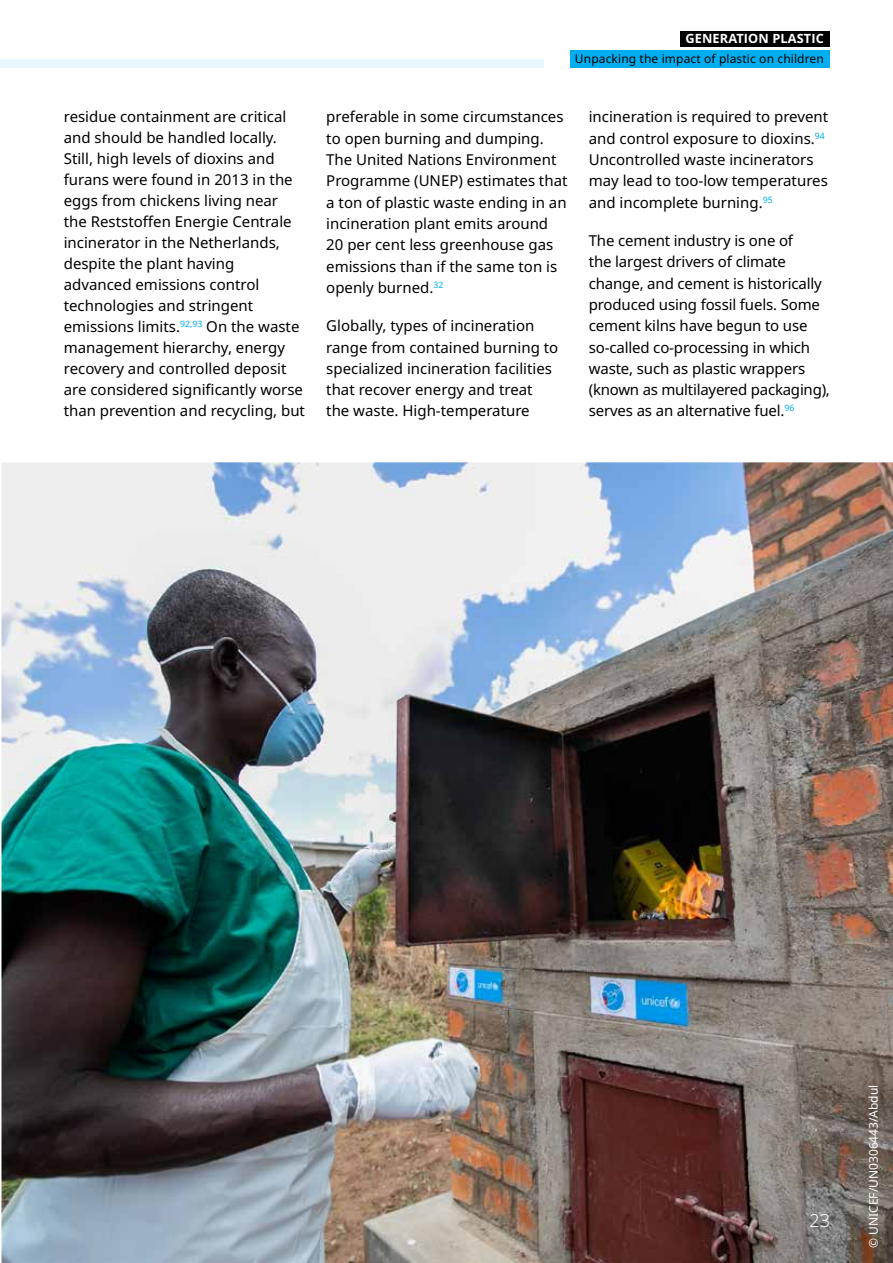
<style>
.page{position:relative;width:893px;height:1263px;background:#fff}
.page>*{position:absolute;margin:0;border:0;box-sizing:border-box;transform-origin:0 0}
.t1{font:300 18px "Noto Sans";color:#fff}
.t2{font:15px/21.3px "Noto Sans";color:#000}
.t3{font:700 12.75px "Noto Sans";letter-spacing:.01em;color:#fff}
.t4{font:12px "Noto Sans";letter-spacing:.01em;color:#000}
.t5{font:12px "Noto Sans";color:#fff}
</style>
<div class="page">
<div style="left:0;top:59px;width:543px;height:9px;background:#e6f7fd"></div>
<div style="left:680px;top:31px;width:149px;height:15px;background:#000"></div>
<div style="left:570px;top:51px;width:259px;height:17px;background:#00aeef"></div>
<img style="left:2px;top:462px;width:891px;height:801px">
<p class="t3" style="left:685px;top:30px;width:140px">GENERATION PLASTIC</p>
<p class="t4" style="left:575px;top:50px;width:251px">Unpacking the impact of plastic on children</p>
<p class="t2" style="left:64px;top:107px;width:243px">residue containment are critical and should be handled locally.<br>Still, high levels of dioxins and furans were found in 2013 in the eggs from chickens living near the Reststoffen Energie Centrale incinerator in the Netherlands, despite the plant having advanced emissions control technologies and stringent emissions limits.<sup>92,93</sup> On the waste management hierarchy, energy recovery and controlled deposit are considered significantly worse than prevention and recycling, but</p>
<p class="t2" style="left:326px;top:107px;width:243px">preferable in some circumstances to open burning and dumping.<br>The United Nations Environment<br>Programme (UNEP) estimates that a ton of plastic waste ending in an incineration plant emits around<br>20 per cent less greenhouse gas emissions than if the same ton is openly burned.<sup>32</sup></p>
<p class="t2" style="left:326px;top:315px;width:234px">Globally, types of incineration range from contained burning to specialized incineration facilities that recover energy and treat the waste. High-temperature</p>
<p class="t2" style="left:589px;top:107px;width:241px">incineration is required to prevent and control exposure to dioxins.<sup>94<br></sup>Uncontrolled waste incinerators may lead to too-low temperatures and incomplete burning.<sup>95</sup></p>
<p class="t2" style="left:589px;top:230px;width:243px">The cement industry is one of<br>the largest drivers of climate change, and cement is historically produced using fossil fuels. Some cement kilns have begun to use so-called co-processing in which waste, such as plastic wrappers (known as multilayered packaging), serves as an alternative fuel.<sup>96</sup></p>
<p class="t1" style="left:809px;top:1208px;width:22px">23</p>
<p class="t5" style="left:865px;top:1248px;width:165px;rotate:-90deg">© UNICEF/UN0306443/Abdul</p>
</div>
